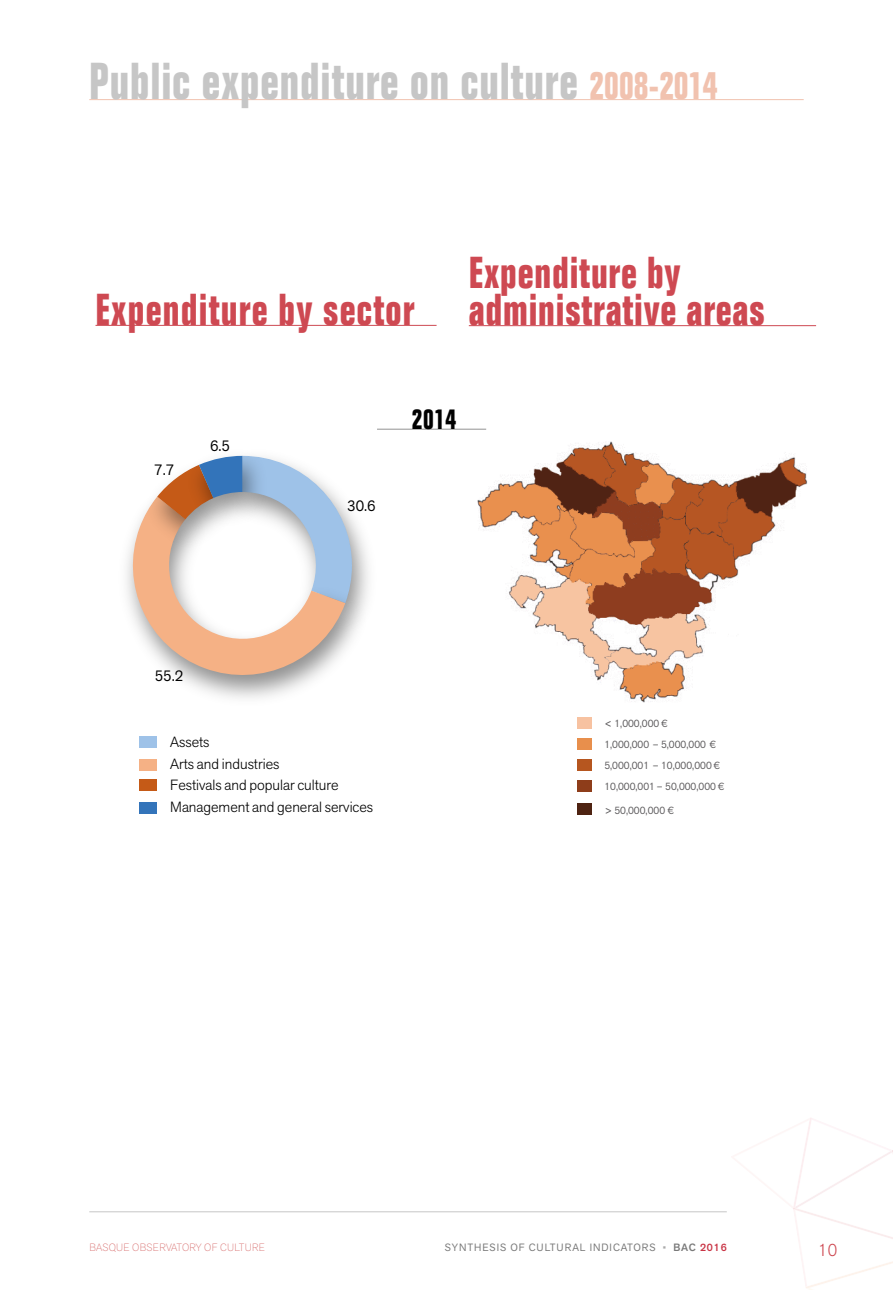
<style>
.page{position:relative;width:893px;height:1290px;background:#fff}
.page>*{position:absolute;margin:0;border:0;box-sizing:border-box;transform-origin:0 0}
.t1{font:700 condensed 50.75px "Folio";letter-spacing:.02em;color:#c6c6c6;scale:.9 1}
.t2{font:700 condensed 43.75px/36.8px "Folio";letter-spacing:.02em;color:#ce4952;scale:.9 1}
.t3{font:700 condensed 28px "Folio";color:#000;scale:.9 1}
.t4{font:300 17.5px "Akzid Grtsk Next";color:#ce4952}
.t5{font:15.22px "Akzid Grtsk Next";color:#000}
.t6{font:300 14.7px/21.5px "Akzid Grtsk Next";color:#000}
.t7{font:10.5px/21px "Akzid Grtsk Next";color:#5d5b5d}
.t8{font:10.5px "Akzid Grtsk Next";letter-spacing:.09em;color:#797979}
.t9{font:200 10.5px "Akzid Grtsk Next";letter-spacing:.03em;color:#d76b6b}
.s1{font-size:38.5px;color:#f1c2af}
.s2{color:#aaa}
.s3{font-weight:500}
.s4{font-weight:500;color:#c93445}
</style>
<div class="page">
<hr style="left:89px;top:1211px;width:638px;height:1px;background:#c6c6c6">
<hr style="left:89px;top:99px;width:715px;height:1px;background:#f1c2af">
<hr style="left:95px;top:325px;width:342px;height:1px;background:#ce4952">
<hr style="left:469px;top:325px;width:347px;height:1px;background:#ce4952">
<svg style="left:122px;top:456px;width:230px;height:233px"></svg>
<div style="left:139px;top:736px;width:18px;height:12px;background:#9ec2e8"></div>
<div style="left:139px;top:759px;width:18px;height:12px;background:#f5b185"></div>
<div style="left:139px;top:779px;width:18px;height:12px;background:#c55a17"></div>
<div style="left:139px;top:802px;width:18px;height:12px;background:#3374ba"></div>
<div style="left:577px;top:803px;width:15px;height:12px;background:#4e2312"></div>
<div style="left:577px;top:780px;width:15px;height:12px;background:#8e3d1a"></div>
<div style="left:577px;top:759px;width:15px;height:12px;background:#b6561f"></div>
<div style="left:577px;top:738px;width:15px;height:12px;background:#e88f4c"></div>
<div style="left:577px;top:717px;width:15px;height:12px;background:#f7c2a1"></div>
<img style="left:447px;top:428px;width:360px;height:275px">
<hr style="left:377px;top:429px;width:109px;height:1px;background:#929292">
<h1 class="t1" style="left:89px;top:53px;width:699px">Public expenditure on culture <span class="s1">2008-2014</span></h1>
<h2 class="t2" style="left:95px;top:291px;width:356px">Expenditure by sector</h2>
<h2 class="t2" style="left:469px;top:255px;width:330px">Expenditure by administrative areas</h2>
<h3 class="t5" style="left:154px;top:459px;width:21px">7.7</h3>
<h3 class="t5" style="left:210px;top:436px;width:21px">6.5</h3>
<h3 class="t5" style="left:347px;top:496px;width:30px">30.6</h3>
<h3 class="t3" style="left:412px;top:403px;width:51px">2014</h3>
<h3 class="t5" style="left:155px;top:666px;width:30px">55.2</h3>
<h3 class="t6" style="left:170px;top:731px;width:204px">Assets<br>Arts and industries<br>Festivals and popular culture<br>Management and general services</h3>
<p class="t7" style="left:604px;top:713px;width:122px">&lt; 1,000,000 €<br>1,000,000 – 5,000,000 €<br>5,000,001 – 10,000,000 €<br>10,000,001 – 50,000,000 €</p>
<p class="t7" style="left:604px;top:799px;width:71px">&gt; 50,000,000 €</p>
<p class="t9" style="left:89px;top:1240px;width:177px">BASQUE OBSERVATORY OF CULTURE</p>
<p class="t8" style="left:445px;top:1240px;width:283px">SYNTHESIS OF CULTURAL INDICATORS <span class="s2">•</span> <span class="s3">BAC</span> <span class="s4">2016</span></p>
<h3 class="t4" style="left:818px;top:1239px;width:20px">10</h3>
</div>
